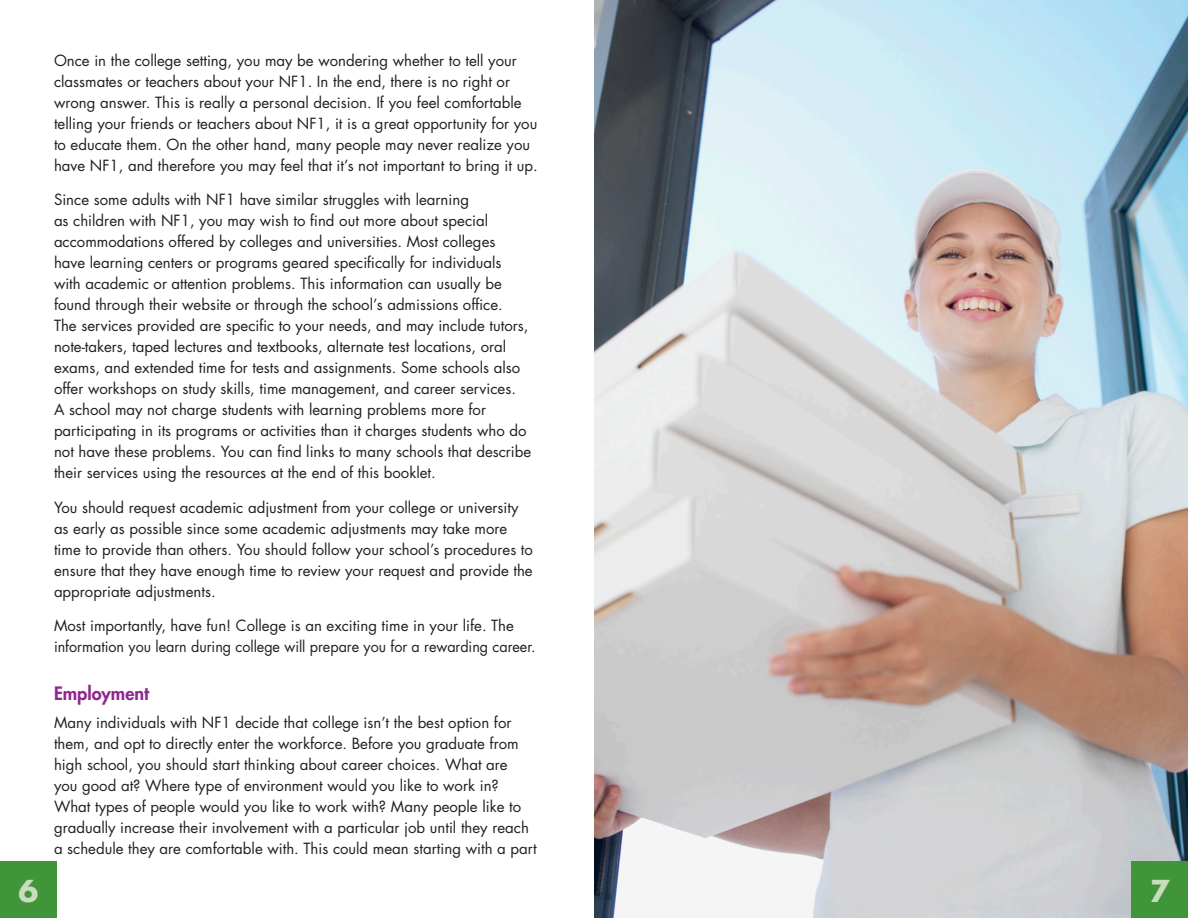
<style>
.page{position:relative;width:1188px;height:918px;background:#fff}
.page>*{position:absolute;margin:0;border:0;box-sizing:border-box;transform-origin:0 0}
.t1{font:700 33px "Futura";color:#c8ddc0}
.t2{font:800 18px "Futura";color:#90268f}
.t3{font:15px/21px "Futura";color:#231f20}
</style>
<div class="page">
<img style="left:594px;top:0;width:594px;height:918px">
<div style="left:0;top:861px;width:57px;height:57px;background:#3f9537"></div>
<div style="left:1131px;top:861px;width:57px;height:57px;background:#3f9537"></div>
<p class="t3" style="left:54px;top:50px;width:485px">Once in the college setting, you may be wondering whether to tell your classmates or teachers about your NF1. In the end, there is no right or wrong answer. This is really a personal decision. If you feel comfortable telling your friends or teachers about NF1, it is a great opportunity for you to educate them. On the other hand, many people may never realize you have NF1, and therefore you may feel that it’s not important to bring it up.</p>
<p class="t3" style="left:54px;top:189px;width:479px">Since some adults with NF1 have similar struggles with learning<br>as children with NF1, you may wish to find out more about special accommodations offered by colleges and universities. Most colleges<br>have learning centers or programs geared specifically for individuals with academic or attention problems. This information can usually be found through their website or through the school’s admissions office.<br>The services provided are specific to your needs, and may include tutors, note-takers, taped lectures and textbooks, alternate test locations, oral exams, and extended time for tests and assignments. Some schools also offer workshops on study skills, time management, and career services.<br>A school may not charge students with learning problems more for participating in its programs or activities than it charges students who do not have these problems. You can find links to many schools that describe their services using the resources at the end of this booklet.</p>
<p class="t3" style="left:54px;top:497px;width:481px">You should request academic adjustment from your college or university as early as possible since some academic adjustments may take more time to provide than others. You should follow your school’s procedures to ensure that they have enough time to review your request and provide the appropriate adjustments.</p>
<p class="t3" style="left:54px;top:615px;width:483px">Most importantly, have fun! College is an exciting time in your life. The information you learn during college will prepare you for a rewarding career.</p>
<p class="t2" style="left:54px;top:682px;width:97px">Employment</p>
<p class="t3" style="left:54px;top:712px;width:484px">Many individuals with NF1 decide that college isn’t the best option for them, and opt to directly enter the workforce. Before you graduate from high school, you should start thinking about career choices. What are<br>you good at? Where type of environment would you like to work in?<br>What types of people would you like to work with? Many people like to gradually increase their involvement with a particular job until they reach a schedule they are comfortable with. This could mean starting with a part</p>
<h1 class="t1" style="left:18px;top:876px;width:21px">6</h1>
<h1 class="t1" style="left:1150px;top:876px;width:21px">7</h1>
</div>
